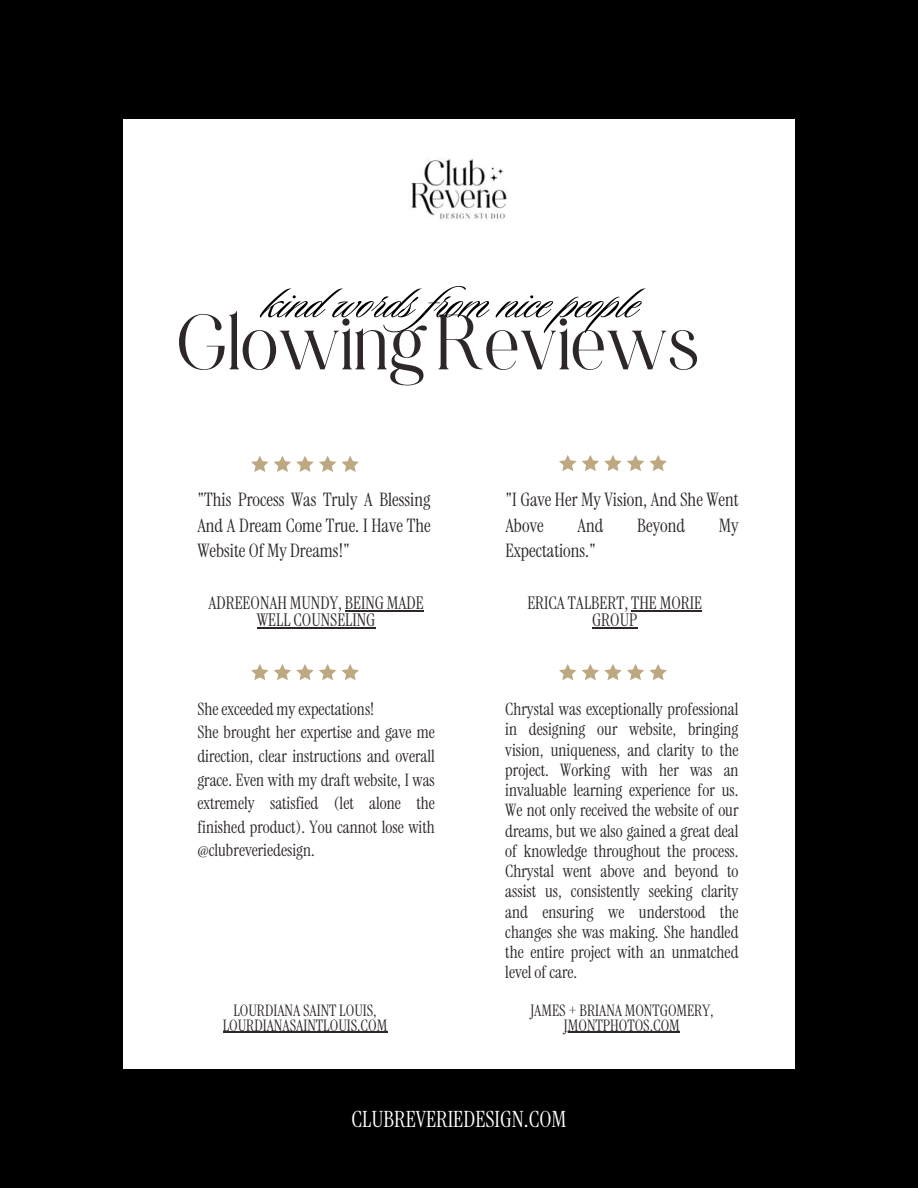
<style>
.page{position:relative;width:918px;height:1188px;background:#000}
.page>*{position:absolute;margin:0;border:0;box-sizing:border-box;transform-origin:0 0}
.t1{font:64.5px "Astralaga";letter-spacing:-.025em;color:#2d2727}
.t2{font:53.7px "Sloop Script Pro";color:#000}
.t3{font:22.35px "Instrument Serif";color:#fff}
.t4{font:18.6px/25.8px "Instrument Serif";color:#2d2727;text-align:justify}
.t5{font:17.55px/17px "Instrument Serif";color:#2d2727;text-align:center}
.t6{font:17.1px/20.2px "Instrument Serif";color:#2d2727}
.t7{font:15.9px/14.7px "Instrument Serif";color:#2d2727;text-align:center}
</style>
<div class="page">
<div style="left:123px;top:119px;width:672px;height:950px;background:#fff"></div>
<svg style="left:251px;top:456px;width:108px;height:16px"></svg>
<svg style="left:251px;top:664px;width:108px;height:16px"></svg>
<svg style="left:559px;top:664px;width:108px;height:16px"></svg>
<svg style="left:559px;top:455px;width:108px;height:16px"></svg>
<img style="left:410px;top:157px;width:97px;height:65px">
<hr style="left:345px;top:610px;width:79px;height:2px;background:#2d2727">
<hr style="left:257px;top:627px;width:118px;height:1px;background:#2d2727">
<hr style="left:223px;top:1032px;width:164px;height:1px;background:#2d2727">
<hr style="left:564px;top:1032px;width:116px;height:1px;background:#2d2727">
<hr style="left:631px;top:610px;width:71px;height:2px;background:#2d2727">
<hr style="left:592px;top:627px;width:45px;height:1px;background:#2d2727">
<h2 class="t2" style="left:263px;top:267px;width:376px">kind words from nice people</h2>
<h1 class="t1" style="left:175px;top:299px;width:526px">Glowing Reviews</h1>
<p class="t4" style="left:197px;top:486px;width:235px">"This Process Was Truly A Blessing And A Dream Come True. I Have The Website Of My Dreams!"</p>
<p class="t5" style="left:208px;top:595px;width:217px">ADREEONAH MUNDY, BEING MADE<br>WELL COUNSELING</p>
<p class="t4" style="left:505px;top:486px;width:235px">"I Gave Her My Vision, And She Went<br>Above</p>
<p class="t4" style="left:578px;top:512px;width:27px">And</p>
<p class="t4" style="left:637px;top:512px;width:49px">Beyond</p>
<p class="t4" style="left:719px;top:512px;width:21px">My</p>
<p class="t4" style="left:505px;top:538px;width:92px">Expectations."</p>
<p class="t5" style="left:527px;top:595px;width:176px">ERICA TALBERT, THE MORIE<br>GROUP</p>
<p class="t6" style="left:197px;top:697px;width:239px;line-height:23.7px">She exceeded my expectations!<br>She brought her expertise and gave me direction, clear instructions and overall grace. Even with my draft website, I was extremely satisfied (let alone the finished product). You cannot lose with @clubreveriedesign.</p>
<p class="t6" style="left:505px;top:699px;width:235px;text-align:justify">Chrystal was exceptionally professional in designing our website, bringing vision, uniqueness, and clarity to the project. Working with her was an invaluable learning experience for us.<br>We not only received the website of our dreams, but we also gained a great deal of knowledge throughout the process.<br>Chrystal went above and beyond to assist us, consistently seeking clarity and ensuring we understood the changes she was making. She handled the entire project with an unmatched level of care.</p>
<p class="t7" style="left:223px;top:1003px;width:166px">LOURDIANA SAINT LOUIS,<br>LOURDIANASAINTLOUIS.COM</p>
<p class="t7" style="left:530px;top:1003px;width:185px">JAMES + BRIANA MONTGOMERY,<br>JMONTPHOTOS.COM</p>
<h3 class="t3" style="left:352px;top:1105px;width:216px">CLUBREVERIEDESIGN.COM</h3>
</div>
